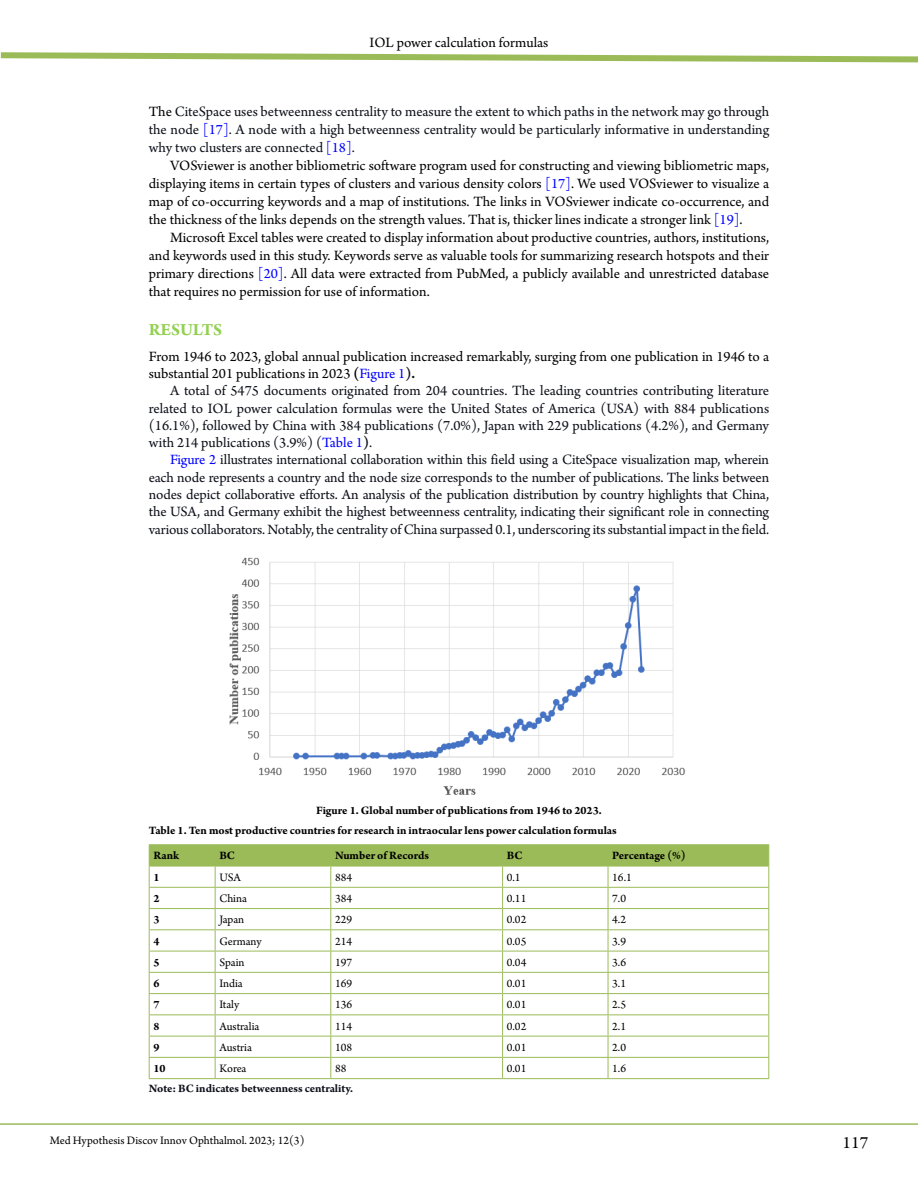
<style>
.page{position:relative;width:918px;height:1188px;background:#fff}
.page>*{position:absolute;margin:0;border:0;box-sizing:border-box;transform-origin:0 0}
.t1{font:700 18px "Arno Pro";color:#92d050}
.t2{font:18px "Arno Pro";color:#000}
.t3{font:15px/17.4px "Arno Pro";letter-spacing:-.005em;color:#0e101a;text-align:justify}
.t4{font:15px/18px "Arno Pro";color:#000;text-align:justify}
.t5{font:12px "Arno Pro";color:#000}
.t6{font:700 12px/25.3px "Arno Pro";letter-spacing:-.005em;color:#000}
.t7{font:700 12px "Arno Pro";letter-spacing:-.005em;color:#0e101a}
.s1{color:#000}
.s2{color:#00f}
.s3{font-weight:700}
.s4{font-weight:700;color:#0e101a}
</style>
<div class="page">
<hr style="left:0;top:1123px;width:918px;height:2px;background:#9bbb59">
<svg style="left:0;top:52px;width:918px;height:11px"></svg>
<hr style="left:149px;top:844px;width:66px;height:1px;background:#9bbb59">
<hr style="left:215px;top:844px;width:116px;height:1px;background:#9bbb59">
<hr style="left:331px;top:844px;width:172px;height:1px;background:#9bbb59">
<hr style="left:503px;top:844px;width:105px;height:1px;background:#9bbb59">
<hr style="left:608px;top:844px;width:161px;height:1px;background:#9bbb59">
<svg style="left:149px;top:845px;width:620px;height:233px"></svg>
<hr style="left:149px;top:1078px;width:66px;height:1px;background:#9bbb59">
<hr style="left:215px;top:1078px;width:116px;height:1px;background:#9bbb59">
<hr style="left:331px;top:1078px;width:172px;height:1px;background:#9bbb59">
<hr style="left:503px;top:1078px;width:105px;height:1px;background:#9bbb59">
<hr style="left:608px;top:1078px;width:161px;height:1px;background:#9bbb59">
<img style="left:230px;top:557px;width:455px;height:238px">
<p class="t4" style="left:370px;top:35px;width:180px">IOL power calculation formulas</p>
<p class="t3" style="left:149px;top:104px;width:622px;line-height:18px"><span class="s1">The</span> CiteSpace uses betweenness centrality to measure the extent to which paths in the network may go through the node <span class="s2">[17]</span>. A node with a high betweenness centrality would be particularly informative in understanding why two clusters are connected <span class="s2">[18]</span>.</p>
<p class="t4" style="left:149px;top:158px;width:622px;text-indent:21px">VOSviewer is another bibliometric software program used for constructing and viewing bibliometric maps, displaying items in certain types of clusters and various density colors <span class="s2">[17]</span>. We used VOSviewer to visualize a map of co-occurring keywords and a map of institutions. The links in VOSviewer indicate co-occurrence, and the thickness of the links depends on the strength values. That is, thicker lines indicate a stronger link <span class="s2">[19]</span>.</p>
<p class="t4" style="left:149px;top:230px;width:622px;text-indent:21px">Microsoft Excel tables were created to display information about productive countries, authors, institutions, and keywords used in this study. Keywords serve as valuable tools for summarizing research hotspots and their primary directions <span class="s2">[20]</span>. All data were extracted from PubMed, a publicly available and unrestricted database that requires no permission for use of information.</p>
<p class="t1" style="left:149px;top:319px;width:75px">RESULTS</p>
<p class="t4" style="left:149px;top:349px;width:622px;line-height:17.2px">From 1946 to 2023, global annual publication increased remarkably, surging from one publication in 1946 to a substantial 201 publications in 2023 <span class="s3">(</span><span class="s2">Figure 1</span><span class="s4">).</span></p>
<p class="t3" style="left:149px;top:383px;width:622px;text-indent:21px">A total of 5475 documents originated from 204 countries. The leading countries contributing literature related to IOL power calculation formulas were the United States of America (USA) with 884 publications (16.1%), followed by China with 384 publications (7.0%), Japan with 229 publications (4.2%), and Germany with 214 publications (3.9%) (<span class="s2">Table 1</span><span class="s3">)</span>.</p>
<p class="t3" style="left:149px;top:452px;width:622px;text-indent:21px"><span class="s2">Figure 2</span> illustrates international collaboration within this field using a CiteSpace visualization map, wherein each node represents a country and the node size corresponds to the number of publications. The links between nodes depict collaborative efforts. An analysis of the publication distribution by country highlights that China, the USA, and Germany exhibit the highest betweenness centrality, indicating their significant role in connecting various collaborators. Notably, the centrality of China surpassed 0.1, underscoring its substantial impact in the field.</p>
<p class="t6" style="left:316px;top:799px;width:287px">Figure 1. Global number of publications from 1946 to 2023.</p>
<p class="t6" style="left:153px;top:818px;width:465px;text-indent:-5px">Table 1. Ten most productive countries for research in intraocular lens power calculation formulas<br>Rank</p>
<p class="t6" style="left:219px;top:844px;width:17px">BC</p>
<p class="t6" style="left:335px;top:844px;width:96px">Number of Records</p>
<p class="t6" style="left:507px;top:844px;width:17px">BC</p>
<p class="t6" style="left:612px;top:844px;width:75px">Percentage (%)</p>
<p class="t6" style="left:153px;top:865px;width:8px">1</p>
<p class="t5" style="left:219px;top:870px;width:23px">USA</p>
<p class="t5" style="left:335px;top:870px;width:19px">884</p>
<p class="t5" style="left:507px;top:870px;width:15px">0.1</p>
<p class="t5" style="left:612px;top:870px;width:21px">16.1</p>
<p class="t6" style="left:153px;top:886px;width:8px">2</p>
<p class="t5" style="left:219px;top:892px;width:29px">China</p>
<p class="t5" style="left:335px;top:892px;width:19px">384</p>
<p class="t5" style="left:507px;top:892px;width:21px">0.11</p>
<p class="t5" style="left:612px;top:892px;width:15px">7.0</p>
<p class="t6" style="left:153px;top:908px;width:8px">3</p>
<p class="t5" style="left:219px;top:913px;width:26px">Japan</p>
<p class="t5" style="left:335px;top:913px;width:19px">229</p>
<p class="t5" style="left:507px;top:913px;width:21px">0.02</p>
<p class="t5" style="left:612px;top:913px;width:15px">4.2</p>
<p class="t6" style="left:153px;top:929px;width:8px">4</p>
<p class="t5" style="left:219px;top:934px;width:44px">Germany</p>
<p class="t5" style="left:335px;top:934px;width:19px">214</p>
<p class="t5" style="left:507px;top:934px;width:21px">0.05</p>
<p class="t5" style="left:612px;top:934px;width:15px">3.9</p>
<p class="t6" style="left:153px;top:950px;width:8px">5</p>
<p class="t5" style="left:219px;top:955px;width:27px">Spain</p>
<p class="t5" style="left:335px;top:955px;width:19px">197</p>
<p class="t5" style="left:507px;top:955px;width:21px">0.04</p>
<p class="t5" style="left:612px;top:955px;width:15px">3.6</p>
<p class="t6" style="left:153px;top:971px;width:8px">6</p>
<p class="t5" style="left:219px;top:977px;width:25px">India</p>
<p class="t5" style="left:335px;top:977px;width:19px">169</p>
<p class="t5" style="left:507px;top:977px;width:21px">0.01</p>
<p class="t5" style="left:612px;top:977px;width:15px">3.1</p>
<p class="t6" style="left:153px;top:993px;width:8px">7</p>
<p class="t5" style="left:219px;top:998px;width:21px">Italy</p>
<p class="t5" style="left:335px;top:998px;width:19px">136</p>
<p class="t5" style="left:507px;top:998px;width:21px">0.01</p>
<p class="t5" style="left:612px;top:998px;width:15px">2.5</p>
<p class="t6" style="left:153px;top:1014px;width:8px">8</p>
<p class="t5" style="left:219px;top:1019px;width:41px">Australia</p>
<p class="t5" style="left:335px;top:1019px;width:19px">114</p>
<p class="t5" style="left:507px;top:1019px;width:21px">0.02</p>
<p class="t5" style="left:612px;top:1019px;width:15px">2.1</p>
<p class="t6" style="left:153px;top:1035px;width:8px">9</p>
<p class="t5" style="left:219px;top:1040px;width:34px">Austria</p>
<p class="t5" style="left:335px;top:1040px;width:19px">108</p>
<p class="t5" style="left:507px;top:1040px;width:21px">0.01</p>
<p class="t5" style="left:612px;top:1040px;width:15px">2.0</p>
<p class="t6" style="left:153px;top:1056px;width:14px">10</p>
<p class="t5" style="left:219px;top:1062px;width:29px">Korea</p>
<p class="t5" style="left:335px;top:1062px;width:13px">88</p>
<p class="t5" style="left:507px;top:1062px;width:21px">0.01</p>
<p class="t5" style="left:612px;top:1062px;width:15px">1.6</p>
<p class="t7" style="left:149px;top:1082px;width:206px">Note: BC indicates betweenness centrality.</p>
<p class="t5" style="left:50px;top:1134px;width:256px">Med Hypothesis Discov Innov Ophthalmol. 2023; 12(3)</p>
<p class="t2" style="left:843px;top:1133px;width:27px">117</p>
</div>
